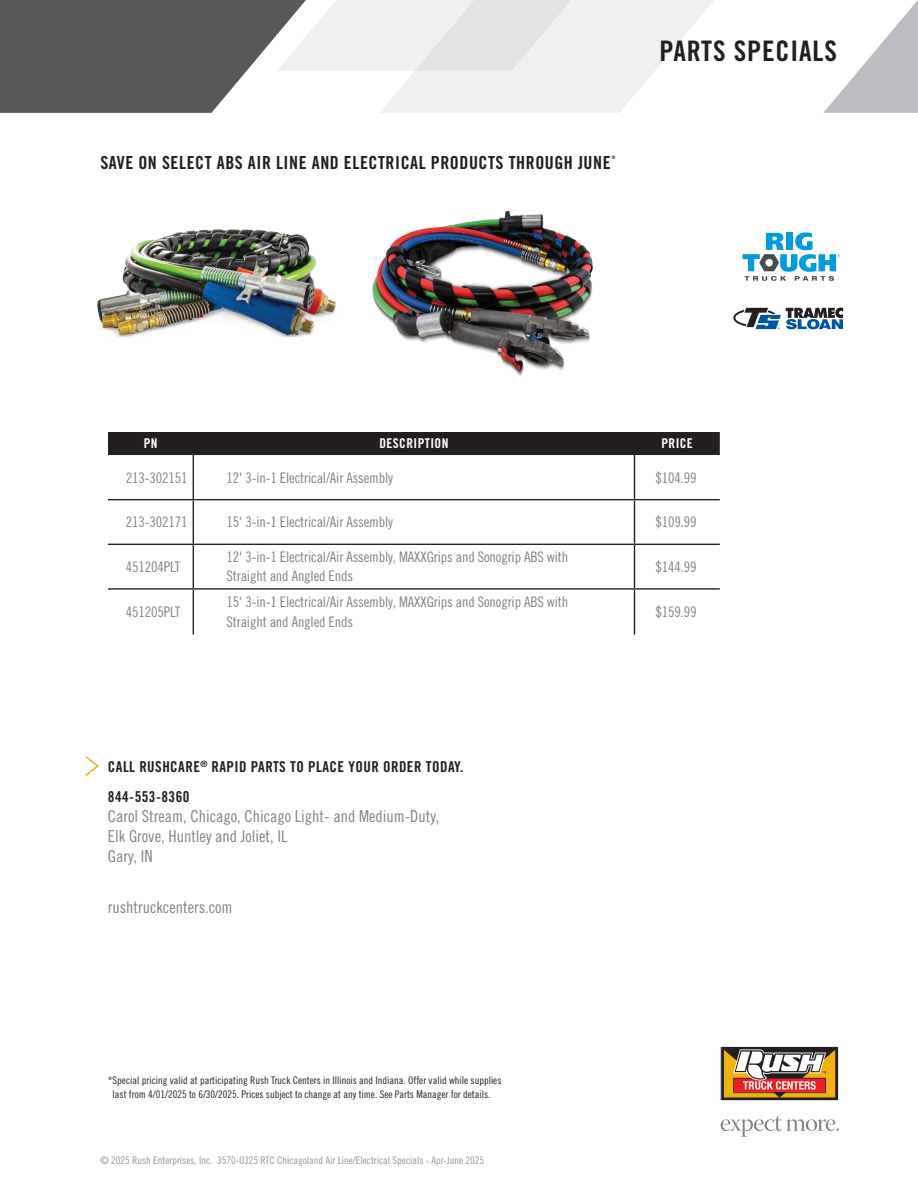
<style>
.page{position:relative;width:918px;height:1188px;background:#fff}
.page>*{position:absolute;margin:0;border:0;box-sizing:border-box;transform-origin:0 0}
.t1{font:28.35px "Trade Gothic LT Pro Bd Cn 20";letter-spacing:.03em;color:#231f20}
.t2{font:18px "Trade Gothic LT Pro Bd Cn 20";letter-spacing:.03em;color:#231f20}
.t3{font:16.5px/19.8px "Trade Gothic LT Pro Cn 18";color:#808285}
.t4{font:15px "Trade Gothic LT Pro Bd Cn 20";letter-spacing:.03em;color:#231f20}
.bullet_copy{font:14.55px/19.2px "Trade Gothic LT Pro Cn 18";letter-spacing:-.01em;color:#808285}
.bullet_copy-2{font:13.5px "Trade Gothic LT Pro Bd Cn 20";letter-spacing:.03em;color:#fff}
.t5{font:10.5px/13.5px "Trade Gothic LT Pro Cn 18";color:#231f20}
.t6{font:10.5px "Trade Gothic LT Pro Cn 18";color:#939598}
</style>
<div class="page">
<svg style="left:721px;top:1116px;width:118px;height:21px"></svg>
<svg style="left:0;top:0;width:714px;height:113px"></svg>
<svg style="left:823px;top:0;width:95px;height:113px"></svg>
<svg style="left:720px;top:1046px;width:119px;height:55px"></svg>
<svg style="left:85px;top:756px;width:14px;height:20px"></svg>
<svg style="left:743px;top:233px;width:97px;height:48px"></svg>
<img style="left:97px;top:229px;width:239px;height:108px">
<img style="left:372px;top:211px;width:221px;height:165px">
<div style="left:108px;top:432px;width:612px;height:23px;background:#231f20"></div>
<hr style="left:193px;top:455px;width:1px;height:44px;background:#231f20">
<hr style="left:634px;top:455px;width:1px;height:44px;background:#231f20">
<hr style="left:108px;top:499px;width:85px;height:1px;background:#231f20">
<hr style="left:193px;top:499px;width:441px;height:1px;background:#231f20">
<hr style="left:193px;top:500px;width:1px;height:44px;background:#231f20">
<hr style="left:634px;top:499px;width:86px;height:1px;background:#231f20">
<hr style="left:634px;top:500px;width:1px;height:44px;background:#231f20">
<hr style="left:108px;top:544px;width:85px;height:1px;background:#231f20">
<hr style="left:193px;top:544px;width:441px;height:1px;background:#231f20">
<hr style="left:193px;top:545px;width:1px;height:43px;background:#231f20">
<hr style="left:634px;top:544px;width:86px;height:1px;background:#231f20">
<hr style="left:634px;top:545px;width:1px;height:43px;background:#231f20">
<hr style="left:108px;top:588px;width:85px;height:2px;background:#231f20">
<hr style="left:193px;top:588px;width:441px;height:2px;background:#231f20">
<hr style="left:193px;top:590px;width:1px;height:44px;background:#231f20">
<hr style="left:634px;top:588px;width:86px;height:2px;background:#231f20">
<hr style="left:634px;top:590px;width:1px;height:44px;background:#231f20">
<svg style="left:733px;top:308px;width:110px;height:21px"></svg>
<p class="t2" style="left:100px;top:152px;width:517px">SAVE ON SELECT ABS AIR LINE AND ELECTRICAL PRODUCTS THROUGH JUNE<sup>*</sup></p>
<p class="t1" style="left:659px;top:34px;width:179px">PARTS SPECIALS</p>
<p class="bullet_copy-2" style="left:144px;top:435px;width:15px">PN</p>
<p class="bullet_copy-2" style="left:379px;top:435px;width:71px">DESCRIPTION</p>
<p class="bullet_copy-2" style="left:661px;top:435px;width:33px">PRICE</p>
<p class="bullet_copy" style="left:126px;top:468px;width:63px">213-302151</p>
<p class="bullet_copy" style="left:227px;top:468px;width:168px">12' 3-in-1 Electrical/Air Assembly</p>
<p class="bullet_copy" style="left:655px;top:468px;width:43px">$104.99</p>
<p class="bullet_copy" style="left:126px;top:512px;width:63px">213-302171</p>
<p class="bullet_copy" style="left:227px;top:512px;width:168px">15' 3-in-1 Electrical/Air Assembly</p>
<p class="bullet_copy" style="left:655px;top:512px;width:43px">$109.99</p>
<p class="bullet_copy" style="left:126px;top:557px;width:56px">451204PLT</p>
<p class="bullet_copy" style="left:227px;top:547px;width:343px">12' 3-in-1 Electrical/Air Assembly, MAXXGrips and Sonogrip ABS with<br>Straight and Angled Ends</p>
<p class="bullet_copy" style="left:655px;top:557px;width:43px">$144.99</p>
<p class="bullet_copy" style="left:126px;top:602px;width:56px">451205PLT</p>
<p class="bullet_copy" style="left:227px;top:592px;width:343px">15' 3-in-1 Electrical/Air Assembly, MAXXGrips and Sonogrip ABS with<br>Straight and Angled Ends</p>
<p class="bullet_copy" style="left:655px;top:602px;width:43px">$159.99</p>
<p class="t4" style="left:108px;top:758px;width:357px">CALL RUSHCARE<sup>®</sup> RAPID PARTS TO PLACE YOUR ORDER TODAY.</p>
<p class="t4" style="left:108px;top:788px;width:83px">844-553-8360</p>
<p class="t3" style="left:108px;top:806px;width:333px">Carol Stream, Chicago, Chicago Light- and Medium-Duty,<br>Elk Grove, Huntley and Joliet, IL<br>Gary, IN</p>
<p class="t3" style="left:108px;top:897px;width:126px">rushtruckcenters.com</p>
<p class="t5" style="left:113px;top:1073px;width:390px;text-indent:-5px">*Special pricing valid at participating Rush Truck Centers in Illinois and Indiana. Offer valid while supplies last from 4/01/2025 to 6/30/2025. Prices subject to change at any time. See Parts Manager for details.</p>
<p class="t6" style="left:100px;top:1154px;width:385px">© 2025 Rush Enterprises, Inc. 3570-0325 RTC Chicagoland Air Line/Electrical Specials - Apr-June 2025</p>
</div>
